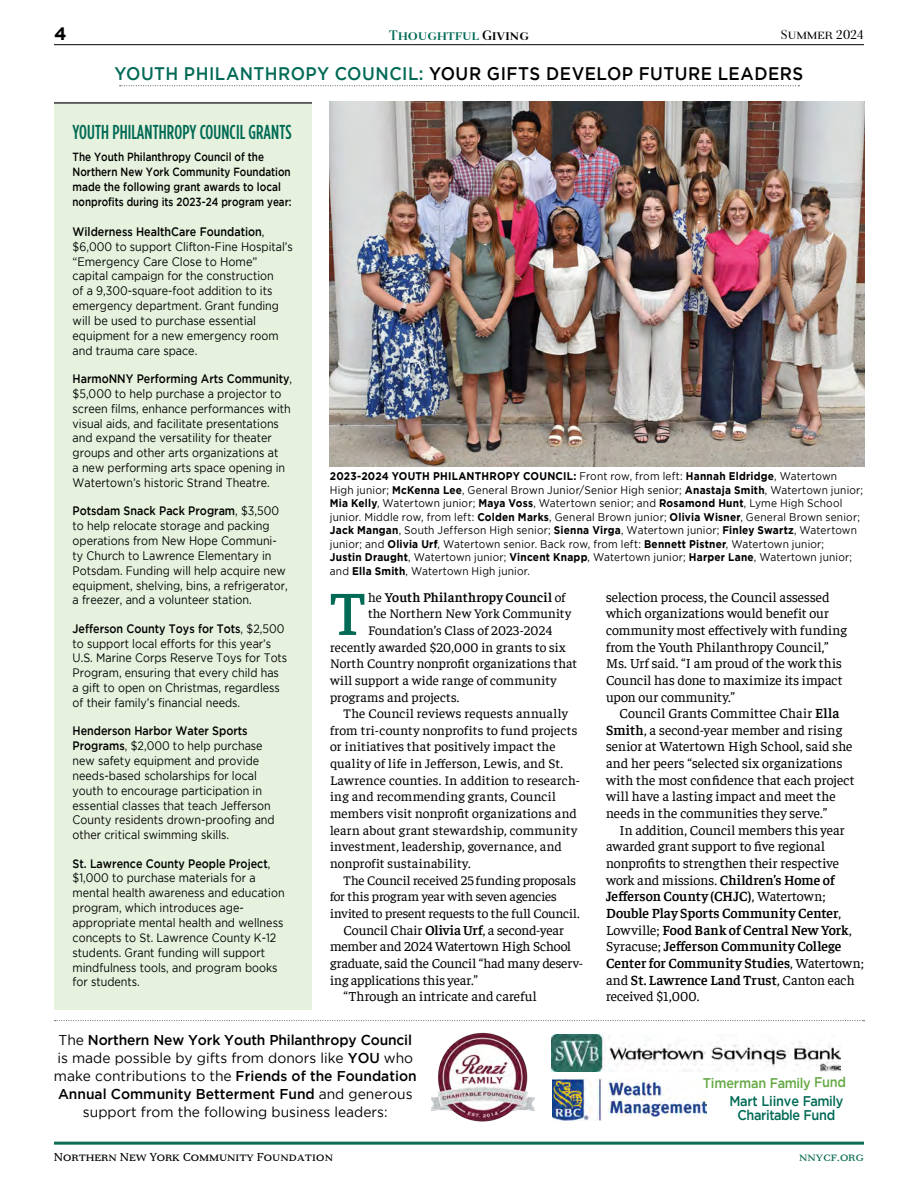
<style>
.page{position:relative;width:918px;height:1188px;background:#fff}
.page>*{position:absolute;margin:0;border:0;box-sizing:border-box;transform-origin:0 0}
.Body_Copy{font:500 63.3px "Faustina";color:#006a55}
.t1{font:500 20.1px "Gotham Condensed";letter-spacing:.005em;color:#006a55;scale:.94 1}
.t2{font:500 18.15px "Gotham";letter-spacing:.03em;color:#000;scale:.93 1}
.t3{font:700 18px "Gotham";color:#000}
.t4{font:500 14.25px/18px "Gotham";letter-spacing:-.01em;color:#000;text-align:center}
.t5{font:14.25px/18px "Gotham";color:#000;text-align:center}
.t6{font:500 14.1px "Gotham";letter-spacing:-.03em;color:#006a55;scale:.91 1}
.t7{font:500 14.1px "Gotham";letter-spacing:-.01em;color:#64a844;scale:.91 1}
.Body_Copy-2{font:13.8px/16.6px "Faustina";color:#000}
.t8{font:13.65px/16.6px "Faustina";letter-spacing:-.01em;color:#000}
.t9{font:700 13.5px "Serif 72 Beta";letter-spacing:.01em;color:#006a55}
.Body_Copy-3{font:13.35px/16.6px "Faustina";letter-spacing:.005em;color:#000}
.Body_Copy-4{font:600 13.35px "Faustina";letter-spacing:.015em;color:#000}
.t10{font:12.75px "Serif 72 Beta";color:#000}
.Body_Copy-5{font:12.3px/14.9px "Gotham";color:#000;scale:.88 1}
.t11{font:500 11.85px/15px "Gotham";color:#000;scale:.84 1}
.t12{font:11.25px "Serif 6 Beta";color:#000}
.t13{font:11.25px "Serif 6 Beta";color:#0d6d56}
.Photo_Caption{font:11.1px/13.5px "Gotham";letter-spacing:.02em;color:#000;scale:.91 1}
.s1{color:#000}
.s2{color:#006a55}
.s3{font-weight:500}
.s4{font-weight:700}
.s5{font-weight:400}
.s6{font-weight:600}
</style>
<div class="page">
<hr style="left:54px;top:44px;width:810px;height:1px;background:#000">
<hr style="left:54px;top:1142px;width:810px;height:3px;background:#0d6d56">
<img style="left:551px;top:1035px;width:290px;height:36px">
<img style="left:431px;top:1033px;width:104px;height:89px">
<img style="left:553px;top:1079px;width:49px;height:42px">
<img style="left:608px;top:1080px;width:98px;height:36px">
<svg style="left:55px;top:1020px;width:809px;height:1px"></svg>
<svg style="left:120px;top:85px;width:679px;height:1px"></svg>
<div style="left:54px;top:102px;width:258px;height:907px;background:#e6f2de"></div>
<hr style="left:54px;top:102px;width:258px;height:2px;background:#58595b">
<img style="left:330px;top:102px;width:534px;height:364px">
<h3 class="t3" style="left:54px;top:23px;width:14px">4</h3>
<p class="t9" style="left:389px;top:27px;width:141px">Thoughtful <span class="s1">Giving</span></p>
<p class="t10" style="left:781px;top:27px;width:85px">Summer 2024</p>
<p class="t2" style="left:115px;top:63px;width:742px"><span class="s2">YOUTH PHILANTHROPY COUNCIL:</span> YOUR GIFTS DEVELOP FUTURE LEADERS</p>
<p class="t1" style="left:73px;top:121px;width:235px">YOUTH PHILANTHROPY COUNCIL GRANTS</p>
<p class="t11" style="left:73px;top:149px;width:262px">The Youth Philanthropy Council of the Northern New York Community Foundation made the following grant awards to local nonprofits during its 2023-24 program year:</p>
<p class="Body_Copy-5" style="left:73px;top:224px;width:252px"><span class="s3">Wilderness HealthCare Foundation</span>, $6,000 to support Clifton-Fine Hospital’s “Emergency Care Close to Home” capital campaign for the construction<br>of a 9,300-square-foot addition to its emergency department. Grant funding will be used to purchase essential equipment for a new emergency room and trauma care space.</p>
<p class="Body_Copy-5" style="left:73px;top:371px;width:251px"><span class="s3">HarmoNNY Performing Arts Community</span>, $5,000 to help purchase a projector to screen films, enhance performances with visual aids, and facilitate presentations and expand the versatility for theater groups and other arts organizations at<br>a new performing arts space opening in Watertown’s historic Strand Theatre.</p>
<p class="Body_Copy-5" style="left:73px;top:503px;width:246px"><span class="s3">Potsdam Snack Pack Program</span>, $3,500 to help relocate storage and packing operations from New Hope Communi&shy;ty Church to Lawrence Elementary in Potsdam. Funding will help acquire new equipment, shelving, bins, a refrigerator, a freezer, and a volunteer station.</p>
<p class="Body_Copy-5" style="left:73px;top:621px;width:246px"><span class="s3">Jefferson County Toys for Tots</span>, $2,500 to support local efforts for this year’s U.S. Marine Corps Reserve Toys for Tots Program, ensuring that every child has a gift to open on Christmas, regardless of their family’s financial needs.</p>
<p class="Body_Copy-5" style="left:73px;top:723px;width:231px"><span class="s3">Henderson Harbor Water Sports Programs</span>, $2,000 to help purchase new safety equipment and provide needs-based scholarships for local youth to encourage participation in essential classes that teach Jefferson County residents drown-proofing and other critical swimming skills.</p>
<p class="Body_Copy-5" style="left:73px;top:856px;width:243px"><span class="s3">St. Lawrence County People Project</span>, $1,000 to purchase materials for a mental health awareness and education program, which introduces age&shy;appropriate mental health and wellness concepts to St. Lawrence County K-12 students. Grant funding will support mindfulness tools, and program books for students.</p>
<p class="Photo_Caption" style="left:330px;top:470px;width:588px"><span class="s4">2023-2024 YOUTH PHILANTHROPY COUNCIL:</span> Front row, from left: <span class="s4">Hannah Eldridge</span>, Watertown High junior; <span class="s4">McKenna Lee</span>, General Brown Junior/Senior High senior; <span class="s4">Anastaja Smith</span>, Watertown junior; <span class="s4">Mia Kelly</span>, Watertown junior; <span class="s4">Maya Voss</span>, Watertown senior; and <span class="s4">Rosamond Hunt</span>, Lyme High School junior. Middle row, from left: <span class="s4">Colden Marks</span>, General Brown junior; <span class="s4">Olivia Wisner</span>, General Brown senior; <span class="s4">Jack Mangan</span>, South Jefferson High senior; <span class="s4">Sienna Virga</span>, Watertown junior; <span class="s4">Finley Swartz</span>, Watertown junior; and <span class="s4">Olivia Urf</span>, Watertown senior. Back row, from left: <span class="s4">Bennett Pistner</span>, Watertown junior;<br><span class="s4">Justin Draught</span>, Watertown junior; <span class="s4">Vincent Knapp</span>, Watertown junior; <span class="s4">Harper Lane</span>, Watertown junior; and <span class="s4">Ella Smith</span>, Watertown High junior.</p>
<p class="Body_Copy" style="left:330px;top:571px;width:37px">T</p>
<p class="Body_Copy-4" style="left:368px;top:588px;width:199px"><span class="s5">he</span> Youth Philanthropy Council <span class="s5">of</span></p>
<p class="Body_Copy-2" style="left:606px;top:588px;width:242px">selection process, the Council assessed which organizations would benefit our community most effectively with funding from the Youth Philanthropy Council,” Ms. Urf said. “I am proud of the work this Council has done to maximize its impact upon our community.”</p>
<p class="Body_Copy-2" style="left:606px;top:704px;width:250px;text-indent:14px">Council Grants Committee Chair <span class="s6">Ella Smith</span>, a second-year member and rising senior at Watertown High School, said she and her peers “selected six organizations with the most confidence that each project will have a lasting impact and meet the needs in the communities they serve.”</p>
<p class="Body_Copy-2" style="left:606px;top:821px;width:259px;text-indent:14px">In addition, Council members this year awarded grant support to five regional nonprofits to strengthen their respective work and missions. <span class="s6">Children’s Home of Jefferson County (CHJC)</span>, Watertown; <span class="s6">Double Play Sports Community Center</span>, Lowville; <span class="s6">Food Bank of Central New York</span>, Syracuse; <span class="s6">Jefferson Community College Center for Community Studies</span>, Watertown; and <span class="s6">St. Lawrence Land Trust</span>, Canton each received $1,000.</p>
<p class="Body_Copy-3" style="left:368px;top:604px;width:205px">the Northern New York Community</p>
<p class="Body_Copy-3" style="left:368px;top:621px;width:186px">Foundation’s Class of 2023-2024</p>
<p class="Body_Copy-3" style="left:330px;top:638px;width:237px">recently awarded $20,000 in grants to six</p>
<p class="Body_Copy-3" style="left:330px;top:654px;width:249px">North Country nonprofit organizations that</p>
<p class="Body_Copy-3" style="left:330px;top:671px;width:228px">will support a wide range of community</p>
<p class="Body_Copy-3" style="left:330px;top:688px;width:131px">programs and projects.</p>
<p class="Body_Copy-3" style="left:330px;top:704px;width:252px;text-indent:14px">The Council reviews requests annually from tri-county nonprofits to fund projects or initiatives that positively impact the quality of life in Jefferson, Lewis, and St.<br>Lawrence counties. In addition to research&shy;ing and recommending grants, Council members visit nonprofit organizations and learn about grant stewardship, community investment, leadership, governance, and nonprofit sustainability.</p>
<p class="Body_Copy-3" style="left:330px;top:871px;width:251px;text-indent:14px">The Council received 25 funding proposals for this program year with seven agencies invited to present requests to the full Council.</p>
<p class="t8" style="left:330px;top:921px;width:255px;text-indent:14px">Council Chair <span class="s6">Olivia Urf</span>, a second-year member and 2024 Watertown High School graduate, said the Council “had many deserv&shy;ing applications this year.”</p>
<p class="Body_Copy-2" style="left:344px;top:987px;width:195px">“Through an intricate and careful</p>
<p class="t4" style="left:54px;top:1031px;width:364px"><span class="s5">The</span> Northern New York Youth Philanthropy Council <span class="s5">is made possible by gifts from donors like</span> YOU <span class="s5">who make contributions to the</span> Friends of the Foundation</p>
<p class="t5" style="left:58px;top:1085px;width:356px"><span class="s3">Annual Community Betterment Fund</span> and generous support from the following business leaders:</p>
<p class="t7" style="left:703px;top:1075px;width:159px">Timerman Family Fund</p>
<p class="t6" style="left:730px;top:1093px;width:127px">Mart Liinve Family</p>
<p class="t6" style="left:738px;top:1107px;width:109px">Charitable Fund</p>
<p class="t12" style="left:54px;top:1150px;width:281px">Northern New York Community Foundation</p>
<p class="t13" style="left:799px;top:1150px;width:66px">nnycf.org</p>
</div>
